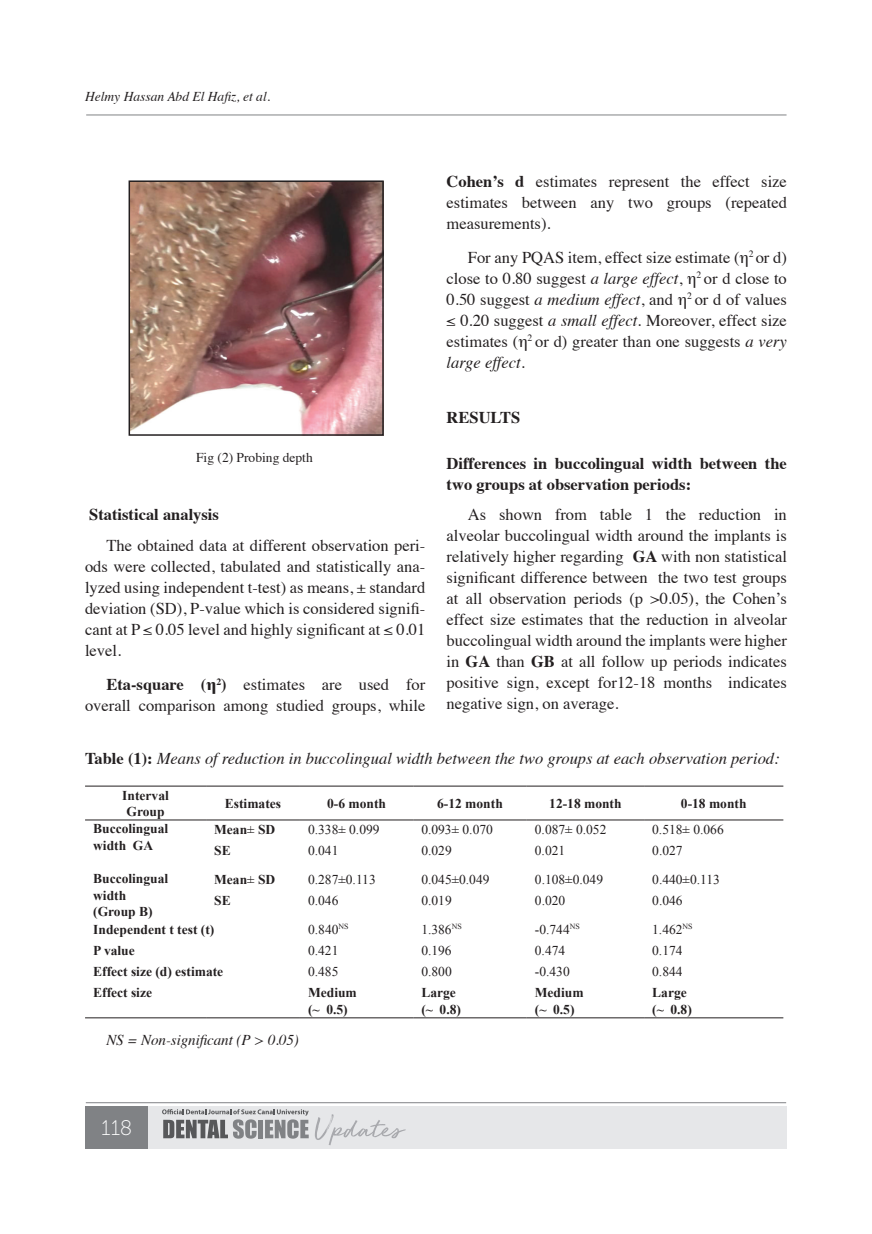
<style>
.page{position:relative;width:872px;height:1234px;background:#fff}
.page>*{position:absolute;margin:0;border:0;box-sizing:border-box;transform-origin:0 0}
.t1{font:21px "Museo 100";color:#fff}
.t2{font:16.5px/21px "Times";color:#231f20;text-align:justify}
.t3{font:700 16.5px/21px "Times";color:#231f20}
.t4{font:italic 16.5px "Times";color:#231f20}
.t5{font:italic 15px "Times";letter-spacing:-.005em;color:#231f20}
.t6{font:700 13.5px/16.2px "Times New Roman";color:#231f20}
.t7{font:13.5px "Times New Roman";color:#231f20}
.t8{font:italic 13.5px "Times";color:#231f20}
.t9{font:13.5px "Times";color:#231f20}
.s1{font-weight:700}
.s2{font-style:italic}
.s3{font-weight:700;font-style:normal}
.s4{font-weight:400}
</style>
<div class="page">
<div style="left:85px;top:1105px;width:702px;height:43px;background:#e6e7e9"></div>
<div style="left:85px;top:1105px;width:63px;height:43px;background:#808285"></div>
<hr style="left:86px;top:1102px;width:700px;height:1px;background:#808285">
<hr style="left:86px;top:115px;width:700px;height:1px;background:#808285">
<svg style="left:162px;top:1109px;width:147px;height:29px"></svg>
<svg style="left:315px;top:1114px;width:91px;height:30px"></svg>
<img style="left:132px;top:183px;width:249px;height:249px">
<div style="left:129px;top:180px;width:255px;height:255px;border:2px solid #231f20"></div>
<svg style="left:85px;top:786px;width:698px;height:1px"></svg>
<hr style="left:85px;top:1017px;width:121px;height:1px;background:#231f20">
<hr style="left:206px;top:1017px;width:94px;height:1px;background:#231f20">
<hr style="left:300px;top:1017px;width:113px;height:1px;background:#231f20">
<hr style="left:413px;top:1017px;width:114px;height:1px;background:#231f20">
<hr style="left:527px;top:1017px;width:117px;height:1px;background:#231f20">
<hr style="left:644px;top:1017px;width:139px;height:1px;background:#231f20">
<hr style="left:85px;top:785px;width:121px;height:1px;background:#231f20">
<hr style="left:206px;top:785px;width:94px;height:1px;background:#231f20">
<hr style="left:300px;top:785px;width:113px;height:1px;background:#231f20">
<hr style="left:413px;top:785px;width:114px;height:1px;background:#231f20">
<hr style="left:527px;top:785px;width:117px;height:1px;background:#231f20">
<hr style="left:644px;top:785px;width:139px;height:1px;background:#231f20">
<hr style="left:85px;top:819px;width:121px;height:1px;background:#231f20">
<hr style="left:206px;top:819px;width:94px;height:1px;background:#231f20">
<hr style="left:300px;top:819px;width:113px;height:1px;background:#231f20">
<hr style="left:413px;top:819px;width:114px;height:1px;background:#231f20">
<hr style="left:527px;top:819px;width:117px;height:1px;background:#231f20">
<hr style="left:644px;top:819px;width:139px;height:1px;background:#231f20">
<p class="t8" style="left:85px;top:85px;width:187px">Helmy Hassan Abd El Hafiz, et al.</p>
<p class="t2" style="left:446px;top:169px;width:342px"><span class="s1">Cohen’s d</span> estimates represent the effect size estimates between any two groups (repeated measurements).</p>
<p class="t2" style="left:446px;top:245px;width:342px;text-indent:21px">For any PQAS item, effect size estimate (η<sup>2</sup> or d) close to 0.80 suggest <span class="s2">a large effect</span>, η<sup>2</sup> or d close to 0.50 suggest <span class="s2">a medium effect</span>, and η<sup>2</sup> or d of values ≤ 0.20 suggest <span class="s2">a small effect</span>. Moreover, effect size estimates (η<sup>2</sup> or d) greater than one suggests <span class="s2">a very large effect</span>.</p>
<p class="t3" style="left:446px;top:405px;width:75px">RESULTS</p>
<p class="t3" style="left:446px;top:451px;width:342px">Differences in buccolingual width between the two groups at observation periods:</p>
<p class="t2" style="left:446px;top:502px;width:342px;text-indent:21px">As shown from table 1 the reduction in alveolar buccolingual width around the implants is relatively higher regarding <span class="s1">GA</span> with non statistical significant difference between the two test groups at all observation periods (p &gt;0.05), the Cohen’s effect size estimates that the reduction in alveolar buccolingual width around the implants were higher in <span class="s1">GA</span> than <span class="s1">GB</span> at all follow up periods indicates positive sign, except for12-18 months indicates negative sign, on average.</p>
<p class="t9" style="left:196px;top:445px;width:118px">Fig (2) Probing depth</p>
<p class="t3" style="left:89px;top:502px;width:131px">Statistical analysis</p>
<p class="t2" style="left:85px;top:534px;width:342px;text-indent:21px">The obtained data at different observation peri&shy;ods were collected, tabulated and statistically ana&shy;lyzed using independent t-test) as means, ± standard deviation (SD), P-value which is considered signifi&shy;cant at P ≤ 0.05 level and highly significant at ≤ 0.01 level.</p>
<p class="t2" style="left:85px;top:672px;width:342px;text-align:right"><span class="s1">Eta-square (η</span><sup>2</sup><span class="s1">)</span> estimates are used for overall comparison among studied groups, while</p>
<p class="t4" style="left:85px;top:744px;width:696px"><span class="s3">Table (1):</span> Means of reduction in buccolingual width between the two groups at each observation period:</p>
<p class="t6" style="left:122px;top:786px;width:48px;text-align:center">Interval<br>Group</p>
<p class="t6" style="left:225px;top:794px;width:58px">Estimates</p>
<p class="t6" style="left:327px;top:794px;width:60px">0-6 month</p>
<p class="t6" style="left:437px;top:794px;width:67px">6-12 month</p>
<p class="t6" style="left:549px;top:794px;width:74px">12-18 month</p>
<p class="t6" style="left:681px;top:794px;width:67px">0-18 month</p>
<p class="t6" style="left:93px;top:820px;width:77px">Buccolingual width GA</p>
<p class="t6" style="left:214px;top:820px;width:63px">Mean<span class="s4">±</span> SD</p>
<p class="t7" style="left:308px;top:819px;width:73px">0.338± 0.099</p>
<p class="t7" style="left:421px;top:819px;width:73px">0.093± 0.070</p>
<p class="t7" style="left:535px;top:819px;width:73px">0.087± 0.052</p>
<p class="t7" style="left:652px;top:819px;width:73px">0.518± 0.066</p>
<p class="t6" style="left:214px;top:841px;width:18px">SE</p>
<p class="t7" style="left:308px;top:841px;width:32px">0.041</p>
<p class="t7" style="left:421px;top:841px;width:32px">0.029</p>
<p class="t7" style="left:535px;top:841px;width:32px">0.021</p>
<p class="t7" style="left:652px;top:841px;width:32px">0.027</p>
<p class="t6" style="left:93px;top:870px;width:77px">Buccolingual width (Group B)</p>
<p class="t6" style="left:214px;top:870px;width:63px">Mean<span class="s4">±</span> SD</p>
<p class="t7" style="left:308px;top:869px;width:69px">0.287±0.113</p>
<p class="t7" style="left:421px;top:869px;width:70px">0.045±0.049</p>
<p class="t7" style="left:535px;top:869px;width:70px">0.108±0.049</p>
<p class="t7" style="left:652px;top:869px;width:69px">0.440±0.113</p>
<p class="t6" style="left:214px;top:891px;width:18px">SE</p>
<p class="t7" style="left:308px;top:891px;width:32px">0.046</p>
<p class="t7" style="left:421px;top:891px;width:32px">0.019</p>
<p class="t7" style="left:535px;top:891px;width:32px">0.020</p>
<p class="t7" style="left:652px;top:891px;width:32px">0.046</p>
<p class="t6" style="left:93px;top:920px;width:123px">Independent t test (t)</p>
<p class="t7" style="left:308px;top:919px;width:42px">0.840<sup>NS</sup></p>
<p class="t7" style="left:421px;top:919px;width:42px">1.386<sup>NS</sup></p>
<p class="t7" style="left:535px;top:919px;width:46px">-0.744<sup>NS</sup></p>
<p class="t7" style="left:652px;top:919px;width:42px">1.462<sup>NS</sup></p>
<p class="t6" style="left:93px;top:941px;width:43px">P value</p>
<p class="t7" style="left:308px;top:941px;width:32px">0.421</p>
<p class="t7" style="left:421px;top:941px;width:32px">0.196</p>
<p class="t7" style="left:535px;top:941px;width:32px">0.474</p>
<p class="t7" style="left:652px;top:941px;width:32px">0.174</p>
<p class="t6" style="left:93px;top:962px;width:132px">Effect size (d) estimate</p>
<p class="t7" style="left:308px;top:962px;width:32px">0.485</p>
<p class="t7" style="left:421px;top:962px;width:32px">0.800</p>
<p class="t7" style="left:535px;top:962px;width:36px">-0.430</p>
<p class="t7" style="left:652px;top:962px;width:32px">0.844</p>
<p class="t6" style="left:93px;top:984px;width:60px">Effect size</p>
<p class="t6" style="left:308px;top:984px;width:50px">Medium (~ 0.5)</p>
<p class="t6" style="left:421px;top:984px;width:41px">Large (~ 0.8)</p>
<p class="t6" style="left:535px;top:984px;width:50px">Medium (~ 0.5)</p>
<p class="t6" style="left:652px;top:984px;width:41px">Large (~ 0.8)</p>
<p class="t5" style="left:106px;top:1026px;width:194px">NS = Non-significant (P &gt; 0.05)</p>
<p class="t1" style="left:101px;top:1116px;width:32px">118</p>
</div>
